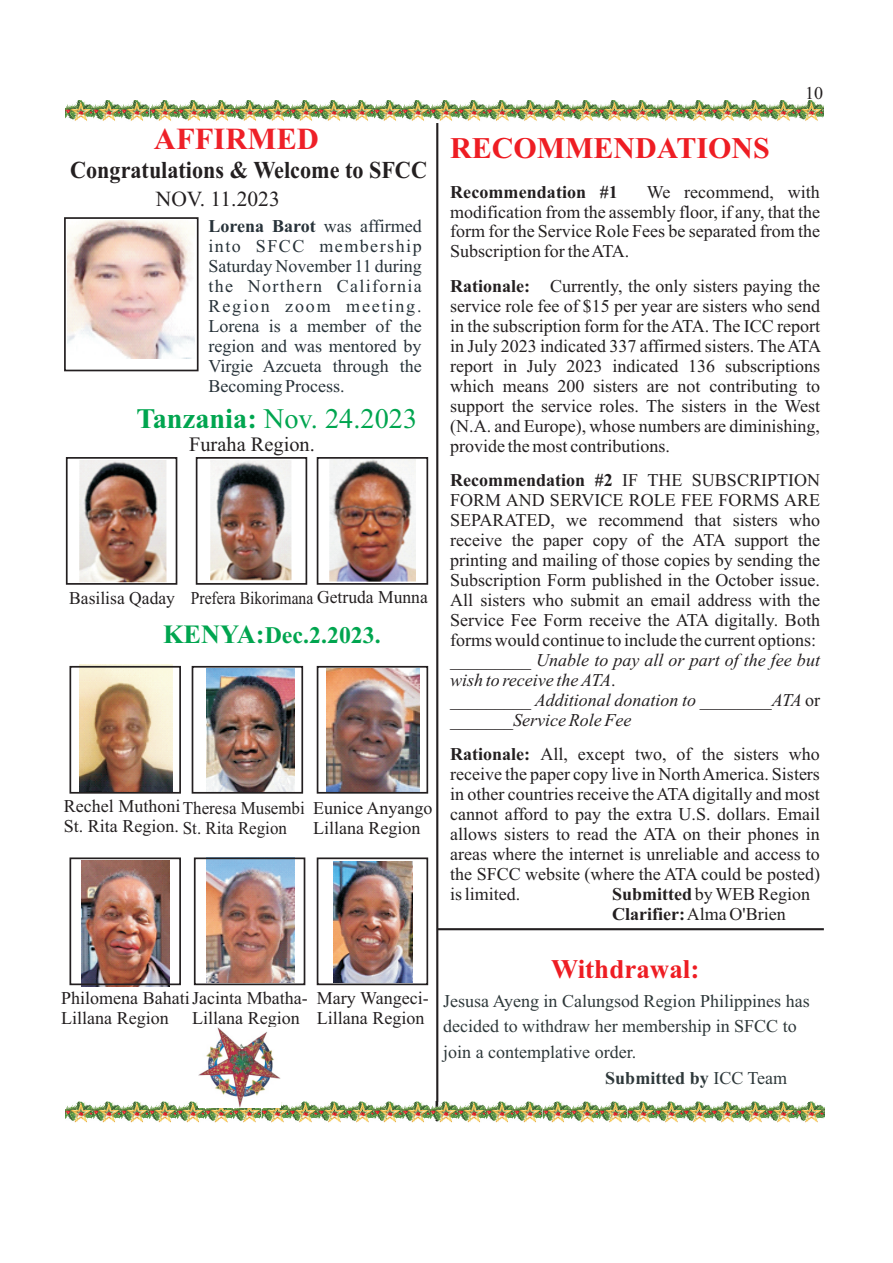
<style>
.page{position:relative;width:893px;height:1263px;background:#fff}
.page>*{position:absolute;margin:0;border:0;box-sizing:border-box;transform-origin:0 0}
.t1{font:700 30.6px "Times New Roman";color:#ee2028}
.t2{font:700 30px "Times New Roman";color:#ee1d23}
.t3{font:28.35px "Times New Roman";color:#00a54f}
.t4{font:700 27px "Times New Roman";color:#ee1d23}
.t5{font:700 24.3px "Times New Roman";color:#231f20;scale:.91 1}
.t6{font:700 23.85px "Times New Roman";color:#00a54f}
.t7{font:21.6px "Times New Roman";color:#231f20}
.t8{font:20.4px "Times New Roman";color:#231f20}
.t9{font:18px/20px "Times New Roman";color:#231f20}
.t10{font:18px/20px "Times New Roman";color:#273239;text-align:justify}
.t11{font:18px "Times New Roman";color:#2e383a}
.t12{font:18px/20px "Times New Roman";color:#231f20;scale:.94 1}
.t13{font:700 18px "Times New Roman";color:#2e383a}
.t14{font:700 18px "Times New Roman";color:#231f20}
.s1{font-weight:700}
.s2{font-size:26.4px}
.s3{font-style:italic}
.s4{font-weight:400}
</style>
<div class="page">
<div style="left:64px;top:217px;width:135px;height:154px;border:2px solid #231f20"></div>
<div style="left:66px;top:457px;width:111px;height:128px;border:2px solid #231f20"></div>
<div style="left:196px;top:457px;width:111px;height:128px;border:2px solid #231f20"></div>
<div style="left:317px;top:457px;width:111px;height:128px;border:2px solid #231f20"></div>
<img style="left:67px;top:220px;width:127px;height:139px">
<img style="left:79px;top:460px;width:88px;height:122px">
<img style="left:211px;top:460px;width:80px;height:121px">
<img style="left:329px;top:459px;width:87px;height:123px">
<img style="left:79px;top:664px;width:93px;height:127px">
<img style="left:333px;top:862px;width:80px;height:120px">
<img style="left:327px;top:669px;width:92px;height:122px">
<img style="left:82px;top:860px;width:88px;height:126px">
<img style="left:206px;top:860px;width:88px;height:122px">
<img style="left:206px;top:669px;width:88px;height:122px">
<div style="left:69px;top:666px;width:112px;height:128px;border:2px solid #231f20"></div>
<div style="left:192px;top:666px;width:111px;height:128px;border:2px solid #231f20"></div>
<div style="left:317px;top:666px;width:111px;height:128px;border:2px solid #231f20"></div>
<div style="left:69px;top:857px;width:112px;height:128px;border:2px solid #231f20"></div>
<div style="left:194px;top:857px;width:111px;height:128px;border:2px solid #231f20"></div>
<div style="left:317px;top:857px;width:111px;height:128px;border:2px solid #231f20"></div>
<hr style="left:436px;top:123px;width:2px;height:997px;background:#231f20">
<hr style="left:438px;top:928px;width:386px;height:2px;background:#231f20">
<img style="left:66px;top:101px;width:757px;height:18px">
<img style="left:128px;top:102px;width:20px;height:19px">
<img style="left:156px;top:102px;width:20px;height:19px">
<img style="left:184px;top:102px;width:20px;height:19px">
<img style="left:212px;top:102px;width:20px;height:19px">
<img style="left:240px;top:102px;width:20px;height:19px">
<img style="left:268px;top:102px;width:20px;height:19px">
<img style="left:296px;top:102px;width:20px;height:19px">
<img style="left:324px;top:102px;width:20px;height:19px">
<img style="left:352px;top:102px;width:20px;height:19px">
<img style="left:380px;top:102px;width:20px;height:19px">
<img style="left:408px;top:102px;width:20px;height:19px">
<img style="left:437px;top:102px;width:19px;height:19px">
<img style="left:465px;top:102px;width:20px;height:19px">
<img style="left:493px;top:102px;width:20px;height:19px">
<img style="left:521px;top:102px;width:20px;height:19px">
<img style="left:549px;top:102px;width:20px;height:19px">
<img style="left:577px;top:102px;width:20px;height:19px">
<img style="left:605px;top:102px;width:20px;height:19px">
<img style="left:633px;top:102px;width:20px;height:19px">
<img style="left:661px;top:102px;width:20px;height:19px">
<img style="left:689px;top:102px;width:20px;height:19px">
<img style="left:717px;top:102px;width:20px;height:19px">
<img style="left:745px;top:102px;width:20px;height:19px">
<img style="left:773px;top:102px;width:20px;height:19px">
<img style="left:801px;top:102px;width:20px;height:19px">
<img style="left:100px;top:102px;width:20px;height:19px">
<img style="left:72px;top:102px;width:20px;height:19px">
<img style="left:65px;top:1101px;width:759px;height:20px">
<img style="left:127px;top:1103px;width:20px;height:19px">
<img style="left:155px;top:1103px;width:20px;height:19px">
<img style="left:184px;top:1103px;width:20px;height:19px">
<img style="left:212px;top:1107px;width:20px;height:15px">
<img style="left:240px;top:1107px;width:20px;height:15px">
<img style="left:268px;top:1103px;width:20px;height:19px">
<img style="left:296px;top:1103px;width:20px;height:19px">
<img style="left:324px;top:1103px;width:20px;height:19px">
<img style="left:352px;top:1103px;width:20px;height:19px">
<img style="left:380px;top:1103px;width:20px;height:19px">
<img style="left:408px;top:1103px;width:20px;height:19px">
<img style="left:437px;top:1103px;width:19px;height:19px">
<img style="left:465px;top:1103px;width:20px;height:19px">
<img style="left:493px;top:1103px;width:20px;height:19px">
<img style="left:521px;top:1103px;width:20px;height:19px">
<img style="left:549px;top:1103px;width:20px;height:19px">
<img style="left:577px;top:1103px;width:20px;height:19px">
<img style="left:605px;top:1103px;width:20px;height:19px">
<img style="left:633px;top:1103px;width:20px;height:19px">
<img style="left:661px;top:1103px;width:20px;height:19px">
<img style="left:689px;top:1103px;width:20px;height:19px">
<img style="left:718px;top:1103px;width:20px;height:19px">
<img style="left:746px;top:1103px;width:20px;height:19px">
<img style="left:774px;top:1103px;width:20px;height:19px">
<img style="left:802px;top:1103px;width:20px;height:19px">
<img style="left:99px;top:1103px;width:20px;height:19px">
<img style="left:71px;top:1103px;width:20px;height:19px">
<img style="left:198px;top:1028px;width:82px;height:79px">
<p class="t9" style="left:805px;top:85px;width:19px">10</p>
<h1 class="t1" style="left:154px;top:129px;width:167px">AFFIRMED</h1>
<h3 class="t5" style="left:70px;top:162px;width:394px">Congratulations &amp; Welcome to SFCC</h3>
<p class="t7" style="left:156px;top:191px;width:125px">NOV. 11.2023</p>
<p class="t10" style="left:208px;top:218px;width:215px"><span class="s1">Lorena Barot</span> was affirmed into SFCC membership Saturday November 11 during the Northern California Region zoom meeting.<br>Lorena is a member of the region and was mentored by Virgie Azcueta through the Becoming Process.</p>
<h3 class="t3" style="left:136px;top:409px;width:282px"><span class="s1">Tanzania:</span> Nov. 24.2023</h3>
<p class="t8" style="left:189px;top:437px;width:127px">Furaha Region.</p>
<p class="t9" style="left:69px;top:590px;width:360px">Basilisa Qaday Prefera Bikorimana Getruda Munna</p>
<h3 class="t6" style="left:163px;top:627px;width:219px"><span class="s2">KENYA:</span>Dec.2.2023.</h3>
<p class="t9" style="left:64px;top:797px;width:118px">Rechel Muthoni<br>St. Rita Region.</p>
<p class="t12" style="left:183px;top:799px;width:131px">Theresa Musembi<br>St. Rita Region</p>
<p class="t9" style="left:313px;top:799px;width:121px">Eunice Anyango<br>Lillana Region</p>
<p class="t9" style="left:61px;top:990px;width:248px">Philomena BahatiJacinta Mbatha-<br>Lillana Region</p>
<p class="t9" style="left:192px;top:1010px;width:109px">Lillana Region</p>
<p class="t9" style="left:317px;top:990px;width:113px">Mary Wangeci-<br>Lillana Region</p>
<h2 class="t2" style="left:450px;top:138px;width:321px">RECOMMENDATIONS</h2>
<p class="t14" style="left:450px;top:185px;width:169px">Recommendation #1</p>
<p class="t9" style="left:450px;top:183px;width:371px;text-align:justify;text-indent:197px">We recommend, with modification from the assembly floor, if any, that the form for the Service Role Fees be separated from the Subscription for the ATA.</p>
<p class="t9" style="left:450px;top:278px;width:372px;text-align:justify"><span class="s1">Rationale:</span> Currently, the only sisters paying the service role fee of $15 per year are sisters who send in the subscription form for the ATA. The ICC report in July 2023 indicated 337 affirmed sisters. The ATA report in July 2023 indicated 136 subscriptions which means 200 sisters are not contributing to support the service roles. The sisters in the West (N.A. and Europe), whose numbers are diminishing, provide the most contributions.</p>
<p class="t9" style="left:450px;top:472px;width:371px"><span class="s1">Recommendation #2</span> IF THE SUBSCRIPTION FORM AND SERVICE ROLE FEE FORMS ARE SEPARATED, we recommend that sisters who receive the paper copy of the ATA support the printing and mailing of those copies by sending the Subscription Form published in the October issue.<br>All sisters who submit an email address with the Service Fee Form receive the ATA digitally. Both forms would continue to include the current options: _________ <span class="s3">Unable to pay all or part of the fee but wish to receive the ATA</span>.<br>_________ <span class="s3">Additional donation to ________ATA</span> or <span class="s3">_______Service Role Fee</span></p>
<p class="t9" style="left:450px;top:746px;width:371px;text-align:justify"><span class="s1">Rationale:</span> All, except two, of the sisters who receive the paper copy live in North America. Sisters in other countries receive the ATA digitally and most cannot afford to pay the extra U.S. dollars. Email allows sisters to read the ATA on their phones in areas where the internet is unreliable and access to the SFCC website (where the ATA could be posted) is limited.</p>
<p class="t9" style="left:612px;top:886px;width:199px"><span class="s1">Submitted</span> by WEB Region<br><span class="s1">Clarifier:</span> Alma O'Brien</p>
<h3 class="t4" style="left:551px;top:960px;width:150px">Withdrawal:</h3>
<p class="t11" style="left:443px;top:994px;width:368px">Jesusa Ayeng in Calungsod Region Philippines has</p>
<p class="t11" style="left:443px;top:1020px;width:355px">decided to withdraw her membership in SFCC to</p>
<p class="t11" style="left:443px;top:1046px;width:194px">join a contemplative order.</p>
<p class="t13" style="left:605px;top:1072px;width:183px">Submitted by <span class="s4">ICC Team</span></p>
</div>
